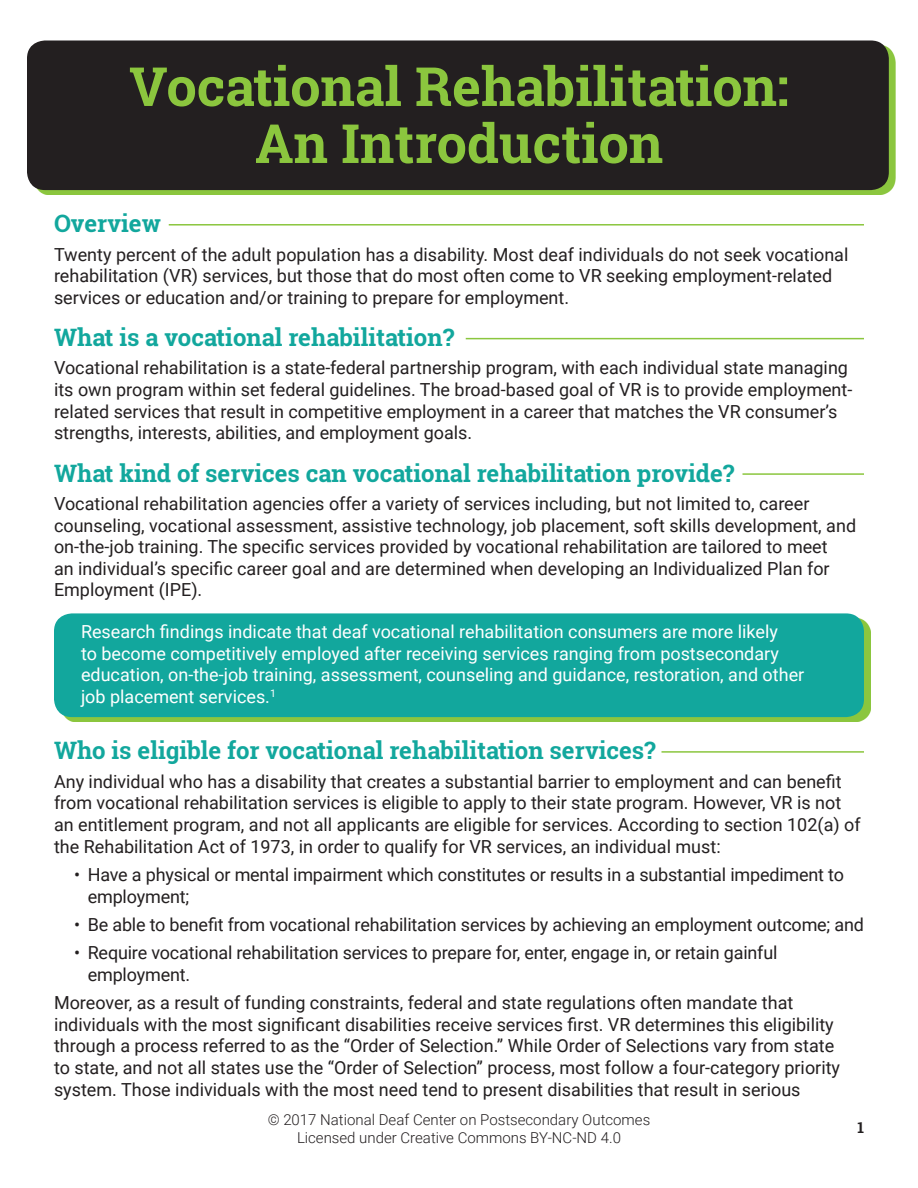
<style>
.page{position:relative;width:918px;height:1188px;background:#fff}
.page>*{position:absolute;margin:0;border:0;box-sizing:border-box;transform-origin:0 0}
.Title_2{font:700 54px/57px "Roboto Slab";color:#8bc63e;text-align:center}
.t1{font:700 24px "Roboto Slab";color:#12a79d}
.Prebullet_Para{font:18px/21.6px "Roboto";color:#231f20}
.t2{font:18px/21.6px "Roboto";color:#fff}
.t3{font:300 15px/18px "Roboto";color:#231f20;text-align:center}
.Header_Right_Aligned{font:700 15px "Roboto Slab";color:#231f20}
</style>
<div class="page">
<svg style="left:34px;top:45px;width:862px;height:150px;background:#8dc544"></svg>
<div style="left:27px;top:40px;width:862px;height:150px;background:#231f20;border-radius:18px"></div>
<hr style="left:169px;top:224px;width:695px;height:2px;background:#8bc63e">
<hr style="left:466px;top:338px;width:398px;height:1px;background:#8bc63e">
<hr style="left:742px;top:473px;width:122px;height:2px;background:#8bc63e">
<hr style="left:662px;top:751px;width:202px;height:2px;background:#8bc63e">
<svg style="left:61px;top:618px;width:810px;height:104px;background:#8bc645"></svg>
<div style="left:54px;top:613px;width:810px;height:104px;background:#12a79d;border-radius:18px"></div>
<p class="Title_2" style="left:129px;top:57px;width:661px">Vocational Rehabilitation:<br>An Introduction</p>
<h1 class="t1" style="left:54px;top:207px;width:109px">Overview</h1>
<p class="Prebullet_Para" style="left:54px;top:243px;width:796px">Twenty percent of the adult population has a disability. Most deaf individuals do not seek vocational rehabilitation (VR) services, but those that do most often come to VR seeking employment-related services or education and/or training to prepare for employment.</p>
<h1 class="t1" style="left:54px;top:321px;width:402px">What is a vocational rehabilitation?</h1>
<p class="Prebullet_Para" style="left:54px;top:357px;width:800px">Vocational rehabilitation is a state-federal partnership program, with each individual state managing its own program within set federal guidelines. The broad-based goal of VR is to provide employment&shy;related services that result in competitive employment in a career that matches the VR consumer’s strengths, interests, abilities, and employment goals.</p>
<h1 class="t1" style="left:54px;top:456px;width:682px">What kind of services can vocational rehabilitation provide?</h1>
<p class="Prebullet_Para" style="left:54px;top:492px;width:804px">Vocational rehabilitation agencies offer a variety of services including, but not limited to, career counseling, vocational assessment, assistive technology, job placement, soft skills development, and on-the-job training. The specific services provided by vocational rehabilitation are tailored to meet<br>an individual’s specific career goal and are determined when developing an Individualized Plan for Employment (IPE).</p>
<p class="t2" style="left:81px;top:620px;width:725px">Research findings indicate that deaf vocational rehabilitation consumers are more likely<br>to become competitively employed after receiving services ranging from postsecondary education, on-the-job training, assessment, counseling and guidance, restoration, and other job placement services.<sup>1</sup></p>
<h1 class="t1" style="left:54px;top:734px;width:603px">Who is eligible for vocational rehabilitation services?</h1>
<p class="Prebullet_Para" style="left:54px;top:770px;width:808px">Any individual who has a disability that creates a substantial barrier to employment and can benefit from vocational rehabilitation services is eligible to apply to their state program. However, VR is not an entitlement program, and not all applicants are eligible for services. According to section 102(a) of the Rehabilitation Act of 1973, in order to qualify for VR services, an individual must:</p>
<p class="Prebullet_Para" style="left:88px;top:863px;width:758px;text-indent:-14px">• Have a physical or mental impairment which constitutes or results in a substantial impediment to employment;</p>
<p class="Prebullet_Para" style="left:74px;top:913px;width:791px">• Be able to benefit from vocational rehabilitation services by achieving an employment outcome; and</p>
<p class="Prebullet_Para" style="left:88px;top:941px;width:691px;text-indent:-14px">• Require vocational rehabilitation services to prepare for, enter, engage in, or retain gainful employment.</p>
<p class="Prebullet_Para" style="left:54px;top:991px;width:788px">Moreover, as a result of funding constraints, federal and state regulations often mandate that individuals with the most significant disabilities receive services first. VR determines this eligibility through a process referred to as the “Order of Selection.” While Order of Selections vary from state to state, and not all states use the “Order of Selection” process, most follow a four-category priority system. Those individuals with the most need tend to present disabilities that result in serious</p>
<p class="t3" style="left:268px;top:1110px;width:384px">© 2017 National Deaf Center on Postsecondary Outcomes<br>Licensed under Creative Commons BY-NC-ND 4.0</p>
<p class="Header_Right_Aligned" style="left:857px;top:1117px;width:8px">1</p>
</div>
